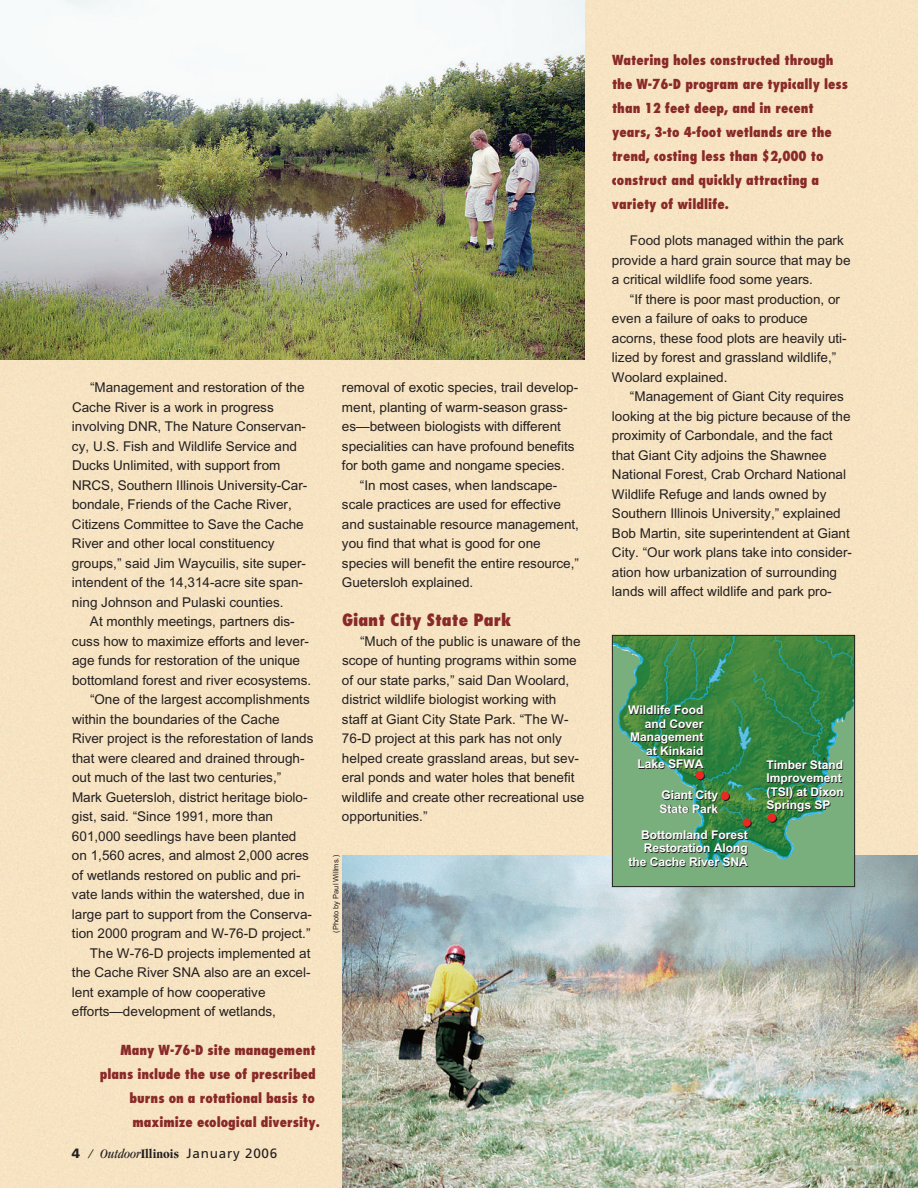
<style>
.page{position:relative;width:918px;height:1188px;background:#fff}
.page>*{position:absolute;margin:0;border:0;box-sizing:border-box;transform-origin:0 0}
.t1{font:800 condensed 16.5px "Futura";color:#892a29;scale:1.06 1}
.t2{font:13.5px/19.5px "Arial";color:#231f20}
.t3{font:800 condensed 13.5px/24px "Futura";color:#892a29}
.t4{font:13.5px "Frutiger";letter-spacing:.055em;color:#231f20}
.t5{font:700 12px/13.5px "Arial";color:#fff;text-align:right}
.t6{font:7.5px "Arial";color:#231f20}
.s1{font-weight:900}
.s2{font-family:"Garamond";font-style:italic;font-stretch:condensed}
.s3{font-family:"Garamond";font-weight:700;font-stretch:condensed}
</style>
<div class="page">
<img style="left:342px;top:855px;width:576px;height:333px">
<img style="left:0;top:0;width:585px;height:360px">
<div style="left:612px;top:635px;width:243px;height:252px;background:#78af7c"></div>
<img style="left:614px;top:637px;width:239px;height:231px">
<div style="left:612px;top:635px;width:243px;height:252px;border:1px solid #231f20"></div>
<div style="left:696px;top:771px;width:8px;height:8px;background:#ea2924;border-radius:50%"></div>
<div style="left:721px;top:792px;width:8px;height:8px;background:#ea2924;border-radius:50%"></div>
<svg style="left:744px;top:819px;width:8px;height:9px"></svg>
<div style="left:742px;top:818px;width:9px;height:9px;background:#ea2924;border-radius:50%"></div>
<div style="left:768px;top:813px;width:8px;height:9px;background:#ea2924;border-radius:50%"></div>
<p class="t2" style="left:72px;top:379px;width:237px;text-indent:18px">“Management and restoration of the Cache River is a work in progress involving DNR, The Nature Conservan&shy;cy, U.S. Fish and Wildlife Service and Ducks Unlimited, with support from NRCS, Southern Illinois University-Car&shy;bondale, Friends of the Cache River, Citizens Committee to Save the Cache River and other local constituency groups,” said Jim Waycuilis, site super&shy;intendent of the 14,314-acre site span&shy;ning Johnson and Pulaski counties.</p>
<p class="t2" style="left:90px;top:613px;width:206px">At monthly meetings, partners dis-</p>
<p class="t2" style="left:72px;top:632px;width:239px">cuss how to maximize efforts and lever-</p>
<p class="t2" style="left:72px;top:652px;width:230px">age funds for restoration of the unique</p>
<p class="t2" style="left:72px;top:671px;width:241px">bottomland forest and river ecosystems.</p>
<p class="t2" style="left:90px;top:691px;width:221px">“One of the largest accomplishments</p>
<p class="t2" style="left:72px;top:710px;width:209px">within the boundaries of the Cache</p>
<p class="t2" style="left:72px;top:730px;width:243px">River project is the reforestation of lands</p>
<p class="t2" style="left:72px;top:749px;width:234px">that were cleared and drained through-</p>
<p class="t2" style="left:72px;top:769px;width:211px">out much of the last two centuries,”</p>
<p class="t2" style="left:72px;top:788px;width:237px">Mark Guetersloh, district heritage biolo-</p>
<p class="t2" style="left:72px;top:808px;width:203px">gist, said. “Since 1991, more than</p>
<p class="t2" style="left:72px;top:827px;width:226px">601,000 seedlings have been planted</p>
<p class="t2" style="left:72px;top:847px;width:239px">on 1,560 acres, and almost 2,000 acres</p>
<p class="t2" style="left:72px;top:866px;width:230px">of wetlands restored on public and pri-</p>
<p class="t2" style="left:72px;top:886px;width:234px">vate lands within the watershed, due in</p>
<p class="t2" style="left:72px;top:905px;width:242px">large part to support from the Conserva-</p>
<p class="t2" style="left:72px;top:925px;width:240px">tion 2000 program and W-76-D project.”</p>
<p class="t2" style="left:90px;top:944px;width:222px">The W-76-D projects implemented at</p>
<p class="t2" style="left:72px;top:964px;width:240px">the Cache River SNA also are an excel-</p>
<p class="t2" style="left:72px;top:983px;width:195px">lent example of how cooperative</p>
<p class="t2" style="left:72px;top:1003px;width:206px">efforts—development of wetlands,</p>
<p class="t3" style="left:121px;top:1039px;width:197px">Many W-76-D site management</p>
<p class="t3" style="left:100px;top:1063px;width:217px">plans include the use of prescribed</p>
<p class="t3" style="left:130px;top:1087px;width:187px">burns on a rotational basis to</p>
<p class="t3" style="left:132px;top:1111px;width:189px">maximize ecological diversity.</p>
<p class="t4" style="left:72px;top:1148px;width:207px"><span class="s1">4</span> <span class="s2">/ Outdoor</span><span class="s3">Illinois</span> January 2006</p>
<p class="t2" style="left:342px;top:379px;width:238px">removal of exotic species, trail develop-</p>
<p class="t2" style="left:342px;top:398px;width:227px">ment, planting of warm-season grass-</p>
<p class="t2" style="left:342px;top:418px;width:221px">es—between biologists with different</p>
<p class="t2" style="left:342px;top:437px;width:234px">specialities can have profound benefits</p>
<p class="t2" style="left:342px;top:457px;width:224px">for both game and nongame species.</p>
<p class="t2" style="left:360px;top:476px;width:199px">“In most cases, when landscape-</p>
<p class="t2" style="left:342px;top:496px;width:221px">scale practices are used for effective</p>
<p class="t2" style="left:342px;top:515px;width:239px">and sustainable resource management,</p>
<p class="t2" style="left:342px;top:535px;width:200px">you find that what is good for one</p>
<p class="t2" style="left:342px;top:554px;width:239px">species will benefit the entire resource,”</p>
<p class="t2" style="left:342px;top:574px;width:133px">Guetersloh explained.</p>
<p class="t1" style="left:342px;top:613px;width:161px">Giant City State Park</p>
<p class="t2" style="left:342px;top:632px;width:244px;text-indent:18px">“Much of the public is unaware of the scope of hunting programs within some of our state parks,” said Dan Woolard, district wildlife biologist working with staff at Giant City State Park. “The W-76-D project at this park has not only helped create grassland areas, but sev&shy;eral ponds and water holes that benefit wildlife and create other recreational use opportunities.”</p>
<p class="t6" style="left:333px;top:933px;width:79px;rotate:-90deg">(Photo by Paul Willms.)</p>
<p class="t3" style="left:612px;top:49px;width:237px">Watering holes constructed through the W-76-D program are typically less than 12 feet deep, and in recent years, 3-to 4-foot wetlands are the trend, costing less than $2,000 to construct and quickly attracting a variety of wildlife.</p>
<p class="t2" style="left:612px;top:232px;width:240px;text-indent:18px">Food plots managed within the park provide a hard grain source that may be a critical wildlife food some years.</p>
<p class="t2" style="left:612px;top:290px;width:236px;text-indent:18px">“If there is poor mast production, or even a failure of oaks to produce acorns, these food plots are heavily uti&shy;lized by forest and grassland wildlife,” Woolard explained.</p>
<p class="t2" style="left:612px;top:388px;width:242px;text-indent:18px">“Management of Giant City requires looking at the big picture because of the proximity of Carbondale, and the fact that Giant City adjoins the Shawnee National Forest, Crab Orchard National Wildlife Refuge and lands owned by Southern Illinois University,” explained Bob Martin, site superintendent at Giant City. “Our work plans take into consider&shy;ation how urbanization of surrounding lands will affect wildlife and park pro-</p>
<p class="t5" style="left:628px;top:705px;width:77px">Wildlife Food and Cover<br>Management at Kinkaid<br>Lake SFWA</p>
<p class="t5" style="left:659px;top:789px;width:60px;text-align:left">Giant City<br>State Park</p>
<p class="t5" style="left:628px;top:829px;width:121px">Bottomland Forest<br>Restoration Along the Cache River SNA</p>
<p class="t5" style="left:767px;top:759px;width:79px;text-align:left">Timber Stand<br>Improvement (TSI) at Dixon<br>Springs SP</p>
</div>
